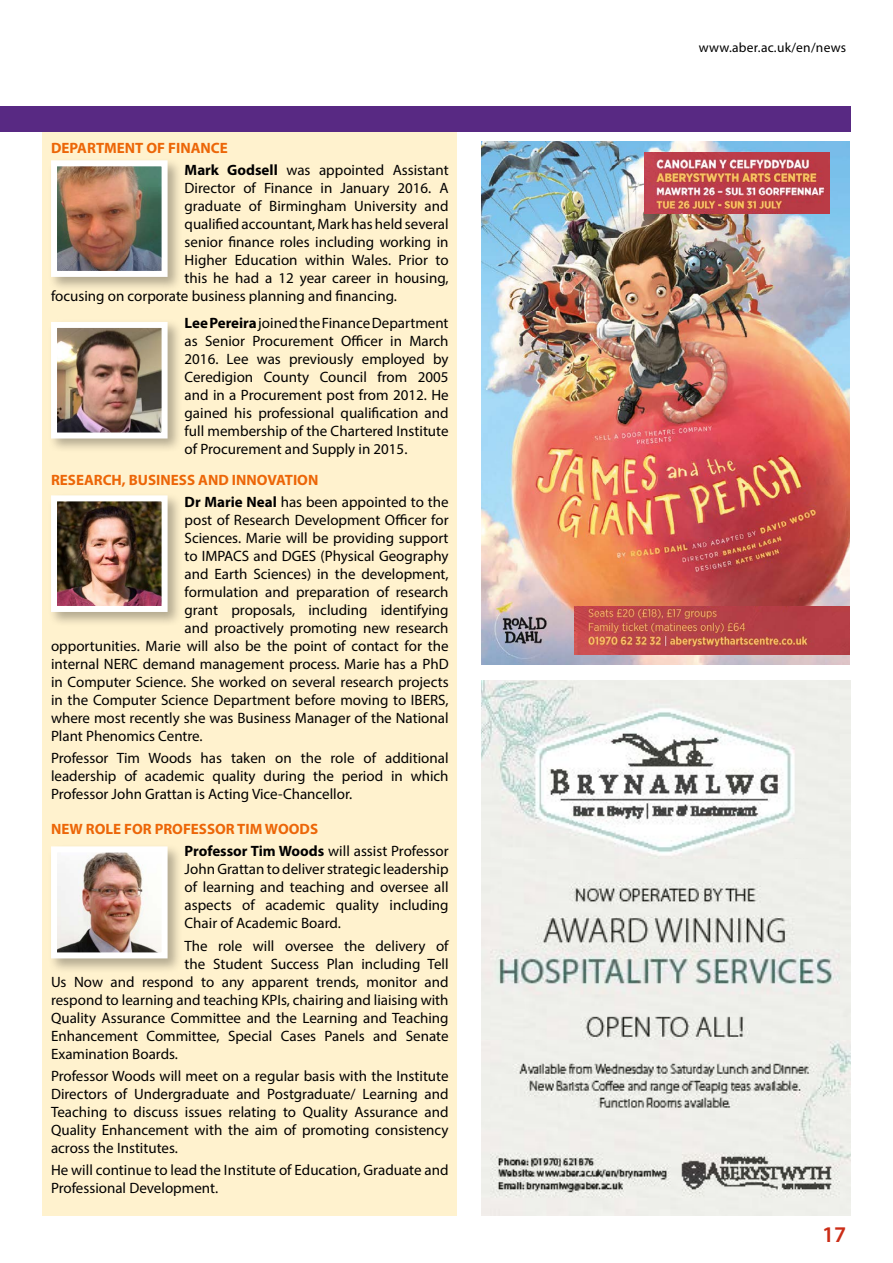
<style>
.page{position:relative;width:893px;height:1263px;background:#fff}
.page>*{position:absolute;margin:0;border:0;box-sizing:border-box;transform-origin:0 0}
.t1{font:600 22.5px "Myriad Pro";color:#cb2d17}
.t2{font:15px/18px "Myriad Pro";color:#000;text-align:justify}
.t3{font:700 15px/22.2px "Myriad Pro";color:#ec6608}
.t4{font:13.5px "Myriad Pro";letter-spacing:.02em;color:#000}
.s1{font-weight:700;color:#ec6608}
.s2{font-weight:700}
.s3{color:#000}
.s4{font-weight:400;color:#000}
</style>
<div class="page">
<div style="left:43px;top:132px;width:414px;height:1084px;background:#fff2ce"></div>
<div style="left:48px;top:492px;width:134px;height:135px;background:#000;opacity:.3"></div>
<img style="left:58px;top:502px;width:103px;height:103px">
<div style="left:51px;top:495px;width:117px;height:117px;border:6px solid #fff"></div>
<div style="left:48px;top:157px;width:134px;height:135px;background:#000;opacity:.3"></div>
<img style="left:58px;top:167px;width:103px;height:103px">
<div style="left:51px;top:160px;width:117px;height:117px;border:6px solid #fff"></div>
<div style="left:48px;top:319px;width:134px;height:135px;background:#000;opacity:.3"></div>
<img style="left:58px;top:329px;width:103px;height:102px">
<div style="left:51px;top:322px;width:117px;height:116px;border:6px solid #fff"></div>
<div style="left:48px;top:843px;width:134px;height:131px;background:#000;opacity:.3"></div>
<img style="left:58px;top:853px;width:103px;height:98px">
<div style="left:51px;top:846px;width:117px;height:112px;border:6px solid #fff"></div>
<img style="left:482px;top:680px;width:368px;height:536px">
<img style="left:482px;top:142px;width:368px;height:522px">
<img style="left:644px;top:153px;width:185px;height:61px">
<img style="left:575px;top:606px;width:275px;height:49px">
<div style="left:0;top:106px;width:850px;height:26px;background:#582983"></div>
<p class="t2" style="left:185px;top:137px;width:266px;line-height:22.2px;text-indent:-134px"><span class="s1">DEPARTMENT OF FINANCE<br></span><span class="s2">Mark Godsell</span> was appointed Assistant</p>
<p class="t2" style="left:185px;top:179px;width:266px">Director of Finance in January 2016. A</p>
<p class="t2" style="left:185px;top:197px;width:266px">graduate of Birmingham University and</p>
<p class="t2" style="left:185px;top:215px;width:265px">qualified accountant, Mark has held several</p>
<p class="t2" style="left:185px;top:233px;width:265px">senior finance roles including working in</p>
<p class="t2" style="left:185px;top:251px;width:265px">Higher Education within Wales. Prior to</p>
<p class="t2" style="left:185px;top:269px;width:265px">this he had a 12 year career in housing,</p>
<p class="t2" style="left:51px;top:287px;width:347px">focusing on corporate business planning and financing.</p>
<p class="t2" style="left:185px;top:313px;width:266px"><span class="s2">Lee Pereira</span> joined the Finance Department as Senior Procurement Officer in March 2016. Lee was previously employed by Ceredigion County Council from 2005 and in a Procurement post from 2012. He gained his professional qualification and full membership of the Chartered Institute of Procurement and Supply in 2015.</p>
<p class="t3" style="left:185px;top:468px;width:266px;text-indent:-134px">RESEARCH, BUSINESS AND INNOVATION<br><span class="s3">Dr Marie Neal</span> <span class="s4">has been appointed to the</span></p>
<p class="t2" style="left:185px;top:510px;width:266px">post of Research Development Officer for</p>
<p class="t2" style="left:185px;top:528px;width:265px">Sciences. Marie will be providing support</p>
<p class="t2" style="left:185px;top:546px;width:266px">to IMPACS and DGES (Physical Geography</p>
<p class="t2" style="left:185px;top:564px;width:265px">and Earth Sciences) in the development,</p>
<p class="t2" style="left:185px;top:582px;width:266px">formulation and preparation of research</p>
<p class="t2" style="left:185px;top:600px;width:265px">grant proposals, including identifying</p>
<p class="t2" style="left:185px;top:618px;width:266px">and proactively promoting new research</p>
<p class="t2" style="left:51px;top:636px;width:399px">opportunities. Marie will also be the point of contact for the</p>
<p class="t2" style="left:51px;top:654px;width:399px">internal NERC demand management process. Marie has a PhD</p>
<p class="t2" style="left:51px;top:672px;width:399px">in Computer Science. She worked on several research projects</p>
<p class="t2" style="left:51px;top:690px;width:399px">in the Computer Science Department before moving to IBERS,</p>
<p class="t2" style="left:51px;top:708px;width:399px">where most recently she was Business Manager of the National</p>
<p class="t2" style="left:51px;top:726px;width:153px">Plant Phenomics Centre.</p>
<p class="t2" style="left:51px;top:749px;width:399px">Professor Tim Woods has taken on the role of additional leadership of academic quality during the period in which Professor John Grattan is Acting Vice-Chancellor.</p>
<p class="t3" style="left:185px;top:817px;width:266px;text-indent:-134px">NEW ROLE FOR PROFESSOR TIM WOODS<br><span class="s3">Professor Tim Woods</span> <span class="s4">will assist Professor</span></p>
<p class="t2" style="left:185px;top:860px;width:265px">John Grattan to deliver strategic leadership of learning and teaching and oversee all aspects of academic quality including Chair of Academic Board.</p>
<p class="t2" style="left:185px;top:936px;width:265px">The role will oversee the delivery of</p>
<p class="t2" style="left:185px;top:954px;width:266px">the Student Success Plan including Tell</p>
<p class="t2" style="left:51px;top:972px;width:399px">Us Now and respond to any apparent trends, monitor and</p>
<p class="t2" style="left:51px;top:990px;width:399px">respond to learning and teaching KPIs, chairing and liaising with</p>
<p class="t2" style="left:51px;top:1008px;width:399px">Quality Assurance Committee and the Learning and Teaching</p>
<p class="t2" style="left:51px;top:1026px;width:399px">Enhancement Committee, Special Cases Panels and Senate</p>
<p class="t2" style="left:51px;top:1044px;width:129px">Examination Boards.</p>
<p class="t2" style="left:51px;top:1066px;width:399px">Professor Woods will meet on a regular basis with the Institute Directors of Undergraduate and Postgraduate/ Learning and Teaching to discuss issues relating to Quality Assurance and Quality Enhancement with the aim of promoting consistency across the Institutes.</p>
<p class="t2" style="left:51px;top:1161px;width:399px">He will continue to lead the Institute of Education, Graduate and<br>Professional Development.</p>
<p class="t4" style="left:699px;top:39px;width:149px">www.aber.ac.uk/en/news</p>
<h1 class="t1" style="left:822px;top:1220px;width:26px">17</h1>
</div>
